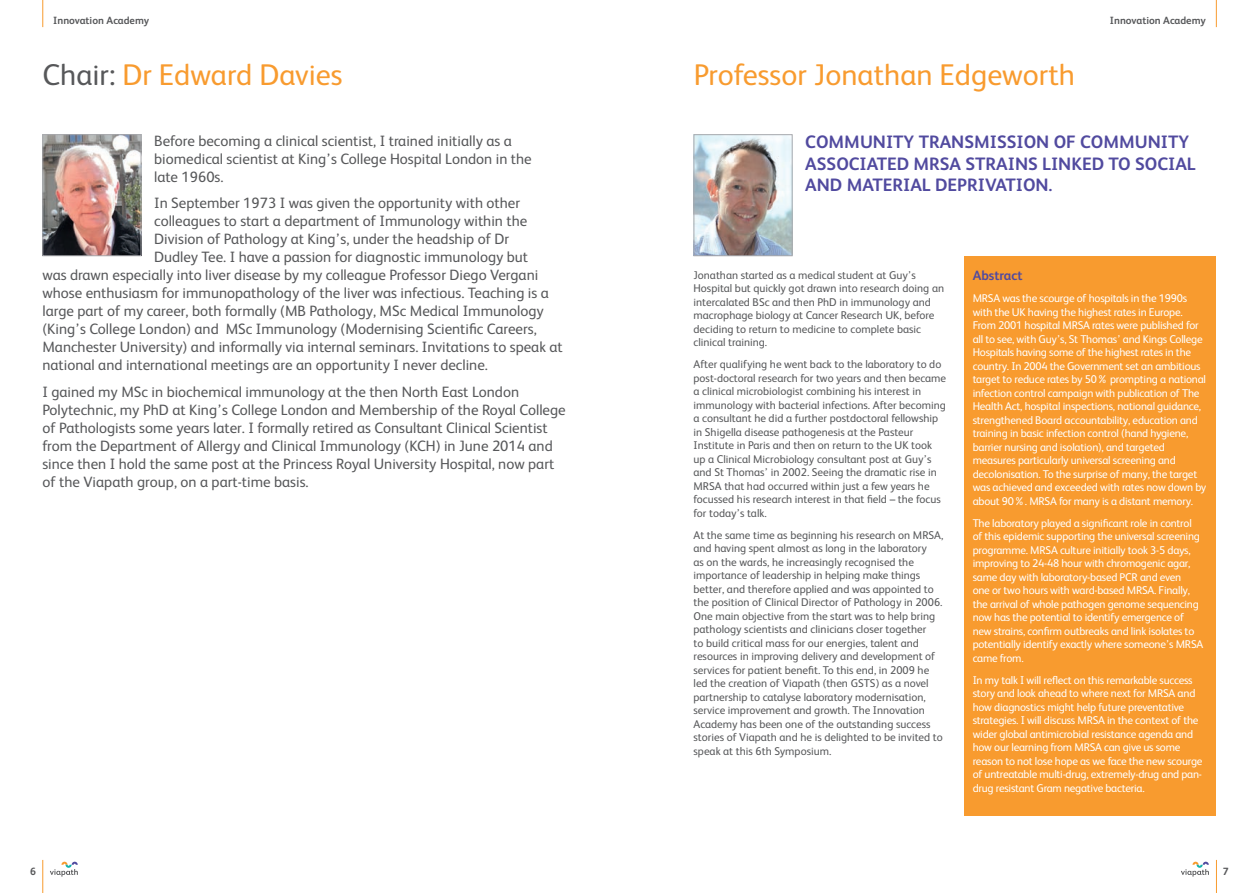
<style>
.page{position:relative;width:1259px;height:893px;background:#fff}
.page>*{position:absolute;margin:0;border:0;box-sizing:border-box;transform-origin:0 0}
.t1{font:30px "FS Albert";color:#f89b2f}
.t2{font:700 18px/21.6px "FS Albert";color:#514a9f}
.t3{font:15px/18px "FS Albert";color:#57585a}
.t4{font:700 13.5px "FS Albert";color:#514a9f}
.t5{font:11.25px/13.5px "FS Albert";letter-spacing:-.02em;color:#fff}
.t6{font:11.25px/13.5px "FS Albert";color:#57585a}
.t7{font:700 10.5px "FS Albert";color:#57585a}
.s1{color:#57585a}
</style>
<div class="page">
<div style="left:964px;top:256px;width:252px;height:559px;background:#f89b2f"></div>
<svg style="left:1181px;top:862px;width:28px;height:15px"></svg>
<svg style="left:50px;top:862px;width:28px;height:15px"></svg>
<hr style="left:1216px;top:860px;width:1px;height:33px;background:#f89b2f">
<hr style="left:42px;top:860px;width:1px;height:33px;background:#f89b2f">
<svg style="left:42px;top:0;width:1px;height:27px"></svg>
<svg style="left:1216px;top:0;width:1px;height:27px"></svg>
<img style="left:44px;top:136px;width:95px;height:118px">
<div style="left:42px;top:134px;width:99px;height:122px;border:1px solid #a8a9ad"></div>
<img style="left:695px;top:136px;width:95px;height:118px">
<div style="left:693px;top:134px;width:99px;height:122px;border:1px solid #a8a9ad"></div>
<p class="t7" style="left:53px;top:13px;width:97px">Innovation Academy</p>
<p class="t7" style="left:1110px;top:13px;width:97px">Innovation Academy</p>
<h1 class="t1" style="left:43px;top:55px;width:302px"><span class="s1">Chair:</span> Dr Edward Davies</h1>
<h1 class="t1" style="left:693px;top:55px;width:383px">Professor Jonathan Edgeworth</h1>
<h3 class="t3" style="left:154px;top:131px;width:379px">Before becoming a clinical scientist, I trained initially as a biomedical scientist at King’s College Hospital London in the late 1960s.</h3>
<h3 class="t3" style="left:154px;top:193px;width:367px">In September 1973 I was given the opportunity with other</h3>
<h3 class="t3" style="left:154px;top:211px;width:375px">colleagues to start a department of Immunology within the</h3>
<h3 class="t3" style="left:154px;top:229px;width:357px">Division of Pathology at King’s, under the headship of Dr</h3>
<h3 class="t3" style="left:154px;top:247px;width:375px">Dudley Tee. I have a passion for diagnostic immunology but</h3>
<h3 class="t3" style="left:42px;top:265px;width:497px">was drawn especially into liver disease by my colleague Professor Diego Vergani</h3>
<h3 class="t3" style="left:42px;top:283px;width:508px">whose enthusiasm for immunopathology of the liver was infectious. Teaching is a</h3>
<h3 class="t3" style="left:42px;top:301px;width:503px">large part of my career, both formally (MB Pathology, MSc Medical Immunology</h3>
<h3 class="t3" style="left:42px;top:319px;width:496px">(King’s College London) and MSc Immunology (Modernising Scientific Careers,</h3>
<h3 class="t3" style="left:42px;top:337px;width:522px">Manchester University) and informally via internal seminars. Invitations to speak at</h3>
<h3 class="t3" style="left:42px;top:355px;width:447px">national and international meetings are an opportunity I never decline.</h3>
<p class="t3" style="left:42px;top:382px;width:525px">I gained my MSc in biochemical immunology at the then North East London Polytechnic, my PhD at King’s College London and Membership of the Royal College of Pathologists some years later. I formally retired as Consultant Clinical Scientist from the Department of Allergy and Clinical Immunology (KCH) in June 2014 and since then I hold the same post at the Princess Royal University Hospital, now part of the Viapath group, on a part-time basis.</p>
<h2 class="t2" style="left:805px;top:130px;width:392px">COMMUNITY TRANSMISSION OF COMMUNITY<br>ASSOCIATED MRSA STRAINS LINKED TO SOCIAL<br>AND MATERIAL DEPRIVATION.</h2>
<p class="t6" style="left:693px;top:267px;width:252px">Jonathan started as a medical student at Guy’s Hospital but quickly got drawn into research doing an intercalated BSc and then PhD in immunology and macrophage biology at Cancer Research UK, before deciding to return to medicine to complete basic clinical training.</p>
<p class="t6" style="left:693px;top:357px;width:254px">After qualifying he went back to the laboratory to do post-doctoral research for two years and then became a clinical microbiologist combining his interest in immunology with bacterial infections. After becoming a consultant he did a further postdoctoral fellowship in Shigella disease pathogenesis at the Pasteur Institute in Paris and then on return to the UK took up a Clinical Microbiology consultant post at Guy’s and St Thomas’ in 2002. Seeing the dramatic rise in MRSA that had occurred within just a few years he focussed his research interest in that field – the focus for today’s talk.</p>
<p class="t6" style="left:693px;top:528px;width:251px">At the same time as beginning his research on MRSA, and having spent almost as long in the laboratory<br>as on the wards, he increasingly recognised the importance of leadership in helping make things better, and therefore applied and was appointed to the position of Clinical Director of Pathology in 2006.<br>One main objective from the start was to help bring pathology scientists and clinicians closer together<br>to build critical mass for our energies, talent and resources in improving delivery and development of services for patient benefit. To this end, in 2009 he led the creation of Viapath (then GSTS) as a novel partnership to catalyse laboratory modernisation, service improvement and growth. The Innovation Academy has been one of the outstanding success stories of Viapath and he is delighted to be invited to speak at this 6th Symposium.</p>
<p class="t4" style="left:972px;top:267px;width:51px">Abstract</p>
<p class="t5" style="left:972px;top:291px;width:235px">MRSA was the scourge of hospitals in the 1990s with the UK having the highest rates in Europe.<br>From 2001 hospital MRSA rates were published for all to see, with Guy’s, St Thomas’ and Kings College Hospitals having some of the highest rates in the country. In 2004 the Government set an ambitious target to reduce rates by 50% prompting a national infection control campaign with publication of The Health Act, hospital inspections, national guidance, strengthened Board accountability, education and training in basic infection control (hand hygiene, barrier nursing and isolation), and targeted measures particularly universal screening and decolonisation. To the surprise of many, the target was achieved and exceeded with rates now down by about 90%. MRSA for many is a distant memory.</p>
<p class="t5" style="left:972px;top:516px;width:232px">The laboratory played a significant role in control of this epidemic supporting the universal screening programme. MRSA culture initially took 3-5 days, improving to 24-48 hour with chromogenic agar, same day with laboratory-based PCR and even<br>one or two hours with ward-based MRSA. Finally, the arrival of whole pathogen genome sequencing now has the potential to identify emergence of new strains, confirm outbreaks and link isolates to potentially identify exactly where someone’s MRSA came from.</p>
<p class="t5" style="left:972px;top:673px;width:231px">In my talk I will reflect on this remarkable success story and look ahead to where next for MRSA and how diagnostics might help future preventative strategies. I will discuss MRSA in the context of the wider global antimicrobial resistance agenda and how our learning from MRSA can give us some reason to not lose hope as we face the new scourge of untreatable multi-drug, extremely-drug and pan&shy;drug resistant Gram negative bacteria.</p>
<p class="t7" style="left:30px;top:864px;width:7px">6</p>
<p class="t7" style="left:1222px;top:864px;width:7px">7</p>
</div>
